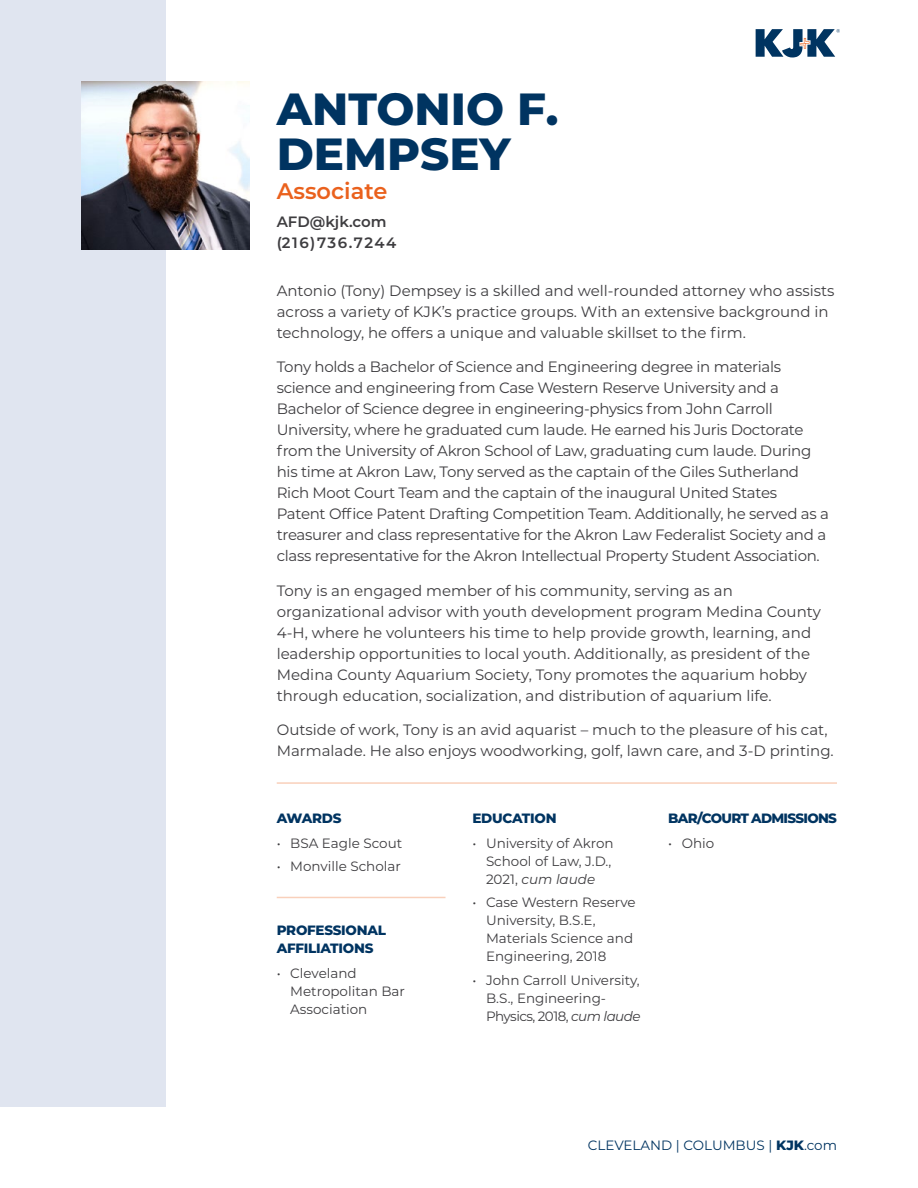
<style>
.page{position:relative;width:918px;height:1188px;background:#fff}
.page>*{position:absolute;margin:0;border:0;box-sizing:border-box;transform-origin:0 0}
.t1{font:800 45px/45px "Montserrat";color:#003461}
.t2{font:600 22.5px "Montserrat";color:#ea611d}
.t3{font:15px/21px "Montserrat";color:#3e3d40}
.t4{font:15px/21px "Montserrat";letter-spacing:-.02em;color:#3e3d40}
.t5{font:600 15px/21px "Montserrat";letter-spacing:.085em;color:#3e3d40}
.t6{font:13.5px/18px "Montserrat";color:#3e3d40}
.t7{font:800 13.5px/18px "Montserrat";letter-spacing:-.02em;color:#003461}
.t8{font:13.5px "Montserrat";color:#003461}
.t9{font:800 13.5px "Montserrat";letter-spacing:-.055em;color:#003461}
.s1{font-style:italic}
.s2{font-weight:800}
</style>
<div class="page">
<div style="left:0;top:0;width:165px;height:1107px;background:#e0e5f0"></div>
<svg style="left:756px;top:29px;width:84px;height:29px"></svg>
<img style="left:81px;top:81px;width:169px;height:169px">
<hr style="left:277px;top:782px;width:560px;height:2px;background:#f9d0bb">
<hr style="left:277px;top:897px;width:169px;height:1px;background:#f9d0bb">
<h1 class="t1" style="left:277px;top:84px;width:283px">ANTONIO F.<br>DEMPSEY</h1>
<h2 class="t2" style="left:277px;top:175px;width:112px">Associate</h2>
<p class="t5" style="left:277px;top:210px;width:121px">AFD@kjk.com (216)736.7244</p>
<p class="t3" style="left:277px;top:279px;width:559px">Antonio (Tony) Dempsey is a skilled and well-rounded attorney who assists across a variety of KJK’s practice groups. With an extensive background in technology, he offers a unique and valuable skillset to the firm.</p>
<p class="t4" style="left:277px;top:356px;width:554px">Tony holds a Bachelor of Science and Engineering degree in materials science and engineering from Case Western Reserve University and a Bachelor of Science degree in engineering-physics from John Carroll University, where he graduated cum laude. He earned his Juris Doctorate from the University of Akron School of Law, graduating cum laude. During his time at Akron Law, Tony served as the captain of the Giles Sutherland Rich Moot Court Team and the captain of the inaugural United States Patent Office Patent Drafting Competition Team. Additionally, he served as a treasurer and class representative for the Akron Law Federalist Society and a class representative for the Akron Intellectual Property Student Association.</p>
<p class="t3" style="left:277px;top:579px;width:546px">Tony is an engaged member of his community, serving as an organizational advisor with youth development program Medina County 4-H, where he volunteers his time to help provide growth, learning, and leadership opportunities to local youth. Additionally, as president of the Medina County Aquarium Society, Tony promotes the aquarium hobby through education, socialization, and distribution of aquarium life.</p>
<p class="t3" style="left:277px;top:719px;width:559px">Outside of work, Tony is an avid aquarist – much to the pleasure of his cat,<br>Marmalade. He also enjoys woodworking, golf, lawn care, and 3-D printing.</p>
<p class="t7" style="left:277px;top:809px;width:66px">AWARDS</p>
<p class="t6" style="left:277px;top:834px;width:127px">• BSA Eagle Scout</p>
<p class="t6" style="left:277px;top:857px;width:126px">• Monville Scholar</p>
<p class="t7" style="left:277px;top:921px;width:111px">PROFESSIONAL<br>AFFILIATIONS</p>
<p class="t6" style="left:290px;top:964px;width:116px;text-indent:-14px">• Cleveland<br>Metropolitan Bar<br>Association</p>
<p class="t7" style="left:472px;top:809px;width:86px">EDUCATION</p>
<p class="t6" style="left:486px;top:834px;width:129px;text-indent:-14px">• University of Akron<br>School of Law, J.D.,<br>2021, <span class="s1">cum laude</span></p>
<p class="t6" style="left:486px;top:893px;width:151px;text-indent:-14px">• Case Western Reserve<br>University, B.S.E,<br>Materials Science and<br>Engineering, 2018</p>
<p class="t6" style="left:486px;top:970px;width:156px;text-indent:-14px">• John Carroll University,<br>B.S., Engineering-<br>Physics, 2018, <span class="s1">cum laude</span></p>
<p class="t9" style="left:668px;top:808px;width:170px">BAR/COURT ADMISSIONS</p>
<p class="t6" style="left:668px;top:834px;width:48px">• Ohio</p>
<p class="t8" style="left:588px;top:1135px;width:251px">CLEVELAND | COLUMBUS | <span class="s2">KJK</span>.com</p>
</div>
